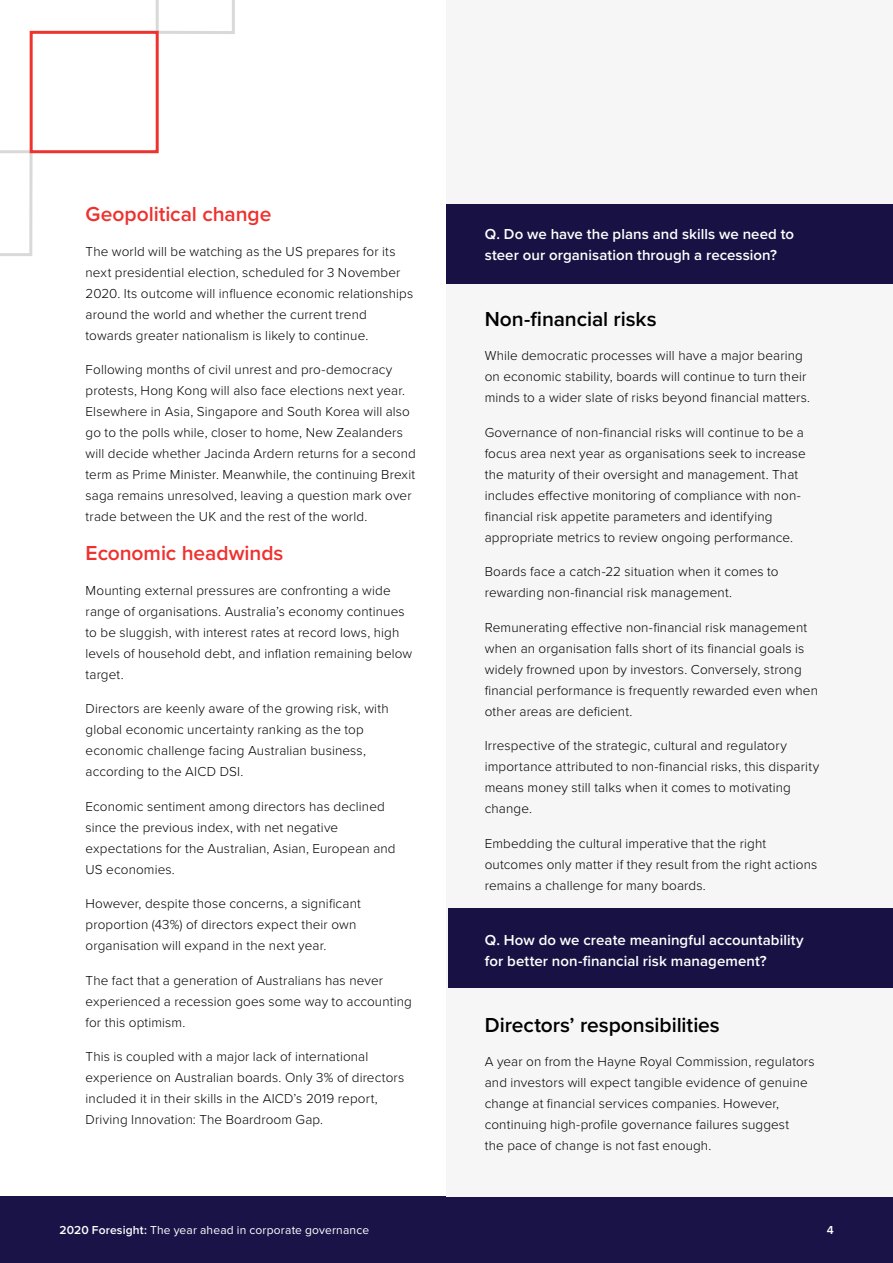
<style>
.page{position:relative;width:893px;height:1263px;background:#fff}
.page>*{position:absolute;margin:0;border:0;box-sizing:border-box;transform-origin:0 0}
.t1{font:600 21px "Proxima Nova";letter-spacing:-.005em;color:#000}
.t2{font:600 21px "Proxima Nova";color:#ee312e}
.t3{font:600 15px/21px "Proxima Nova";letter-spacing:.005em;color:#fff}
.t4{font:300 13.5px/21px "Proxima Nova";letter-spacing:.01em;color:#000}
.t5{font:12px "Proxima Nova";letter-spacing:.015em;color:#fff}
.t6{font:600 12px "Proxima Nova";color:#fff}
.s1{font-weight:600}
</style>
<div class="page">
<div style="left:0;top:1196px;width:893px;height:67px;background:#191348"></div>
<svg style="left:0;top:0;width:235px;height:256px"></svg>
<div style="left:30px;top:31px;width:129px;height:122px;border:3px solid #ed332e"></div>
<div style="left:446px;top:0;width:447px;height:1196px;background:#f6f6f6"></div>
<div style="left:446px;top:204px;width:447px;height:80px;background:#171144"></div>
<div style="left:448px;top:909px;width:445px;height:79px;background:#171144"></div>
<h1 class="t2" style="left:86px;top:202px;width:187px">Geopolitical change</h1>
<p class="t4" style="left:86px;top:241px;width:329px">The world will be watching as the US prepares for its next presidential election, scheduled for 3 November 2020. Its outcome will influence economic relationships around the world and whether the current trend towards greater nationalism is likely to continue.</p>
<p class="t4" style="left:86px;top:360px;width:332px">Following months of civil unrest and pro-democracy protests, Hong Kong will also face elections next year.<br>Elsewhere in Asia, Singapore and South Korea will also go to the polls while, closer to home, New Zealanders will decide whether Jacinda Ardern returns for a second term as Prime Minister. Meanwhile, the continuing Brexit saga remains unresolved, leaving a question mark over trade between the UK and the rest of the world.</p>
<h1 class="t2" style="left:86px;top:540px;width:199px">Economic headwinds</h1>
<p class="t4" style="left:86px;top:580px;width:328px">Mounting external pressures are confronting a wide range of organisations. Australia’s economy continues to be sluggish, with interest rates at record lows, high levels of household debt, and inflation remaining below target.</p>
<p class="t4" style="left:86px;top:698px;width:305px">Directors are keenly aware of the growing risk, with global economic uncertainty ranking as the top economic challenge facing Australian business, according to the AICD DSI.</p>
<p class="t4" style="left:86px;top:796px;width:312px">Economic sentiment among directors has declined since the previous index, with net negative expectations for the Australian, Asian, European and US economies.</p>
<p class="t4" style="left:86px;top:893px;width:277px">However, despite those concerns, a significant proportion (43%) of directors expect their own organisation will expand in the next year.</p>
<p class="t4" style="left:86px;top:970px;width:328px">The fact that a generation of Australians has never experienced a recession goes some way to accounting for this optimism.</p>
<p class="t4" style="left:86px;top:1046px;width:320px">This is coupled with a major lack of international experience on Australian boards. Only 3% of directors included it in their skills in the AICD’s 2019 report, Driving Innovation: The Boardroom Gap.</p>
<p class="t3" style="left:485px;top:224px;width:311px">Q. Do we have the plans and skills we need to steer our organisation through a recession?</p>
<h1 class="t1" style="left:485px;top:306px;width:173px">Non-financial risks</h1>
<p class="t4" style="left:485px;top:345px;width:327px">While democratic processes will have a major bearing on economic stability, boards will continue to turn their minds to a wider slate of risks beyond financial matters.</p>
<p class="t4" style="left:485px;top:422px;width:323px">Governance of non-financial risks will continue to be a focus area next year as organisations seek to increase the maturity of their oversight and management. That includes effective monitoring of compliance with non&shy;financial risk appetite parameters and identifying appropriate metrics to review ongoing performance.</p>
<p class="t4" style="left:485px;top:561px;width:295px">Boards face a catch-22 situation when it comes to rewarding non-financial risk management.</p>
<p class="t4" style="left:485px;top:617px;width:335px">Remunerating effective non-financial risk management when an organisation falls short of its financial goals is widely frowned upon by investors. Conversely, strong financial performance is frequently rewarded even when other areas are deficient.</p>
<p class="t4" style="left:485px;top:735px;width:336px">Irrespective of the strategic, cultural and regulatory importance attributed to non-financial risks, this disparity means money still talks when it comes to motivating change.</p>
<p class="t4" style="left:485px;top:833px;width:334px">Embedding the cultural imperative that the right outcomes only matter if they result from the right actions remains a challenge for many boards.</p>
<p class="t3" style="left:485px;top:929px;width:320px">Q. How do we create meaningful accountability for better non-financial risk management?</p>
<h1 class="t1" style="left:485px;top:1012px;width:237px">Directors’ responsibilities</h1>
<p class="t4" style="left:485px;top:1051px;width:331px">A year on from the Hayne Royal Commission, regulators and investors will expect tangible evidence of genuine change at financial services companies. However, continuing high-profile governance failures suggest<br>the pace of change is not fast enough.</p>
<p class="t5" style="left:60px;top:1223px;width:311px"><span class="s1">2020 Foresight:</span> The year ahead in corporate governance</p>
<p class="t6" style="left:827px;top:1222px;width:8px">4</p>
</div>
